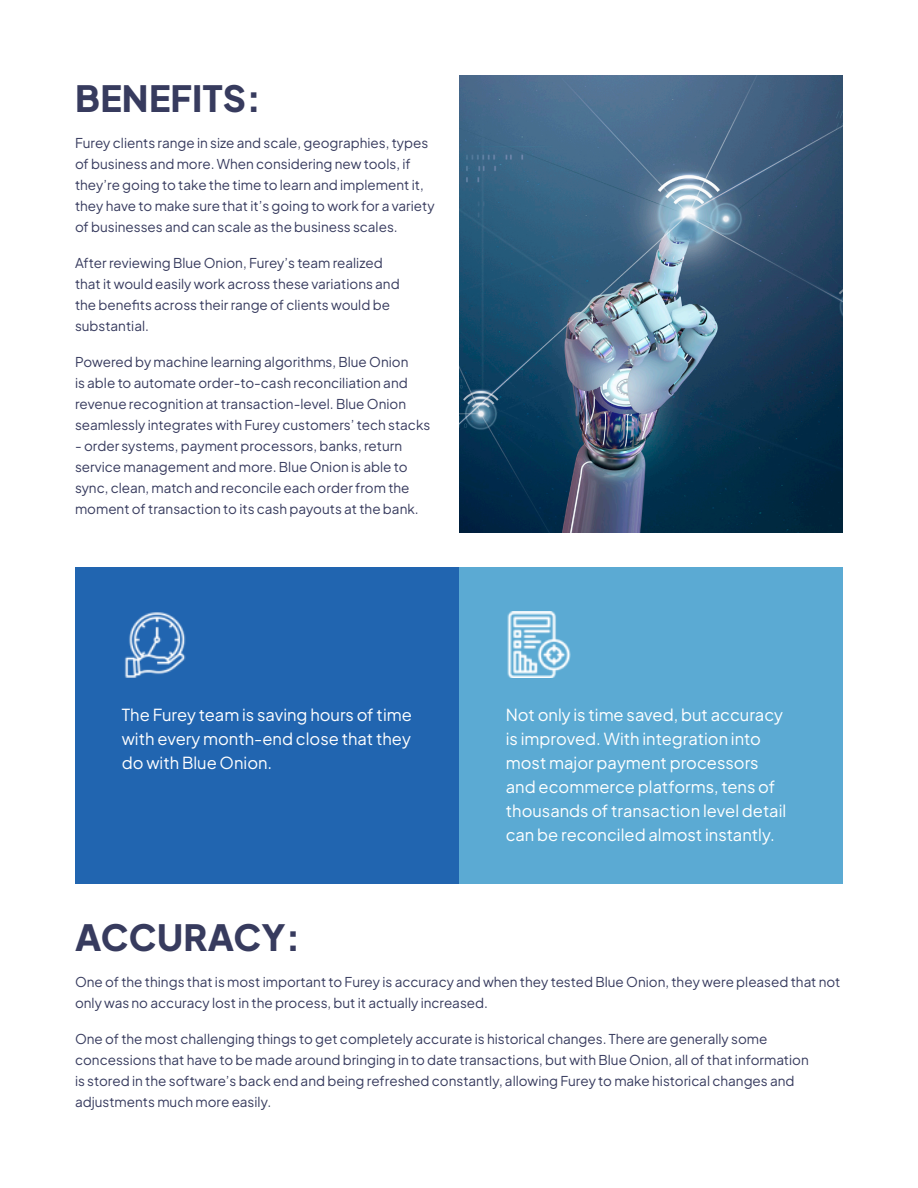
<style>
.page{position:relative;width:918px;height:1188px;background:#fff}
.page>*{position:absolute;margin:0;border:0;box-sizing:border-box;transform-origin:0 0}
.t1{font:800 36px "Plus Jakarta Sans";letter-spacing:.01em;color:#373b5e}
.t2{font:16.5px/24px "Plus Jakarta Sans";color:#fff;text-align:justify}
.t3{font:13.5px/21px "Plus Jakarta Sans";color:#373b5e}
</style>
<div class="page">
<div style="left:75px;top:567px;width:384px;height:317px;background:#2165b0"></div>
<div style="left:459px;top:567px;width:384px;height:317px;background:#5baad3"></div>
<img style="left:124px;top:612px;width:62px;height:65px">
<img style="left:507px;top:611px;width:64px;height:66px">
<img style="left:459px;top:75px;width:384px;height:458px">
<p class="t1" style="left:75px;top:70px;width:187px">BENEFITS:</p>
<p class="t3" style="left:75px;top:131px;width:361px">Furey clients range in size and scale, geographies, types of business and more. When considering new tools, if they’re going to take the time to learn and implement it, they have to make sure that it’s going to work for a variety of businesses and can scale as the business scales.</p>
<p class="t3" style="left:75px;top:251px;width:326px">After reviewing Blue Onion, Furey’s team realized that it would easily work across these variations and the benefits across their range of clients would be substantial.</p>
<p class="t3" style="left:75px;top:350px;width:357px">Powered by machine learning algorithms, Blue Onion<br>is able to automate order-to-cash reconciliation and revenue recognition at transaction-level. Blue Onion seamlessly integrates with Furey customers’ tech stacks</p>
<p class="t3" style="left:75px;top:434px;width:345px">- order systems, payment processors, banks, return service management and more. Blue Onion is able to sync, clean, match and reconcile each order from the moment of transaction to its cash payouts at the bank.</p>
<p class="t2" style="left:122px;top:701px;width:292px">The Furey team is saving hours of time with every month-end close that they do with Blue Onion.</p>
<p class="t2" style="left:506px;top:701px;width:282px;text-align:left">Not only is time saved, but accuracy is improved. With integration into most major payment processors and ecommerce platforms, tens of thousands of transaction level detail can be reconciled almost instantly.</p>
<p class="t1" style="left:75px;top:908px;width:227px">ACCURACY:</p>
<p class="t3" style="left:75px;top:970px;width:767px">One of the things that is most important to Furey is accuracy and when they tested Blue Onion, they were pleased that not only was no accuracy lost in the process, but it actually increased.</p>
<p class="t3" style="left:75px;top:1027px;width:735px">One of the most challenging things to get completely accurate is historical changes. There are generally some concessions that have to be made around bringing in to date transactions, but with Blue Onion, all of that information is stored in the software’s back end and being refreshed constantly, allowing Furey to make historical changes and adjustments much more easily.</p>
</div>
